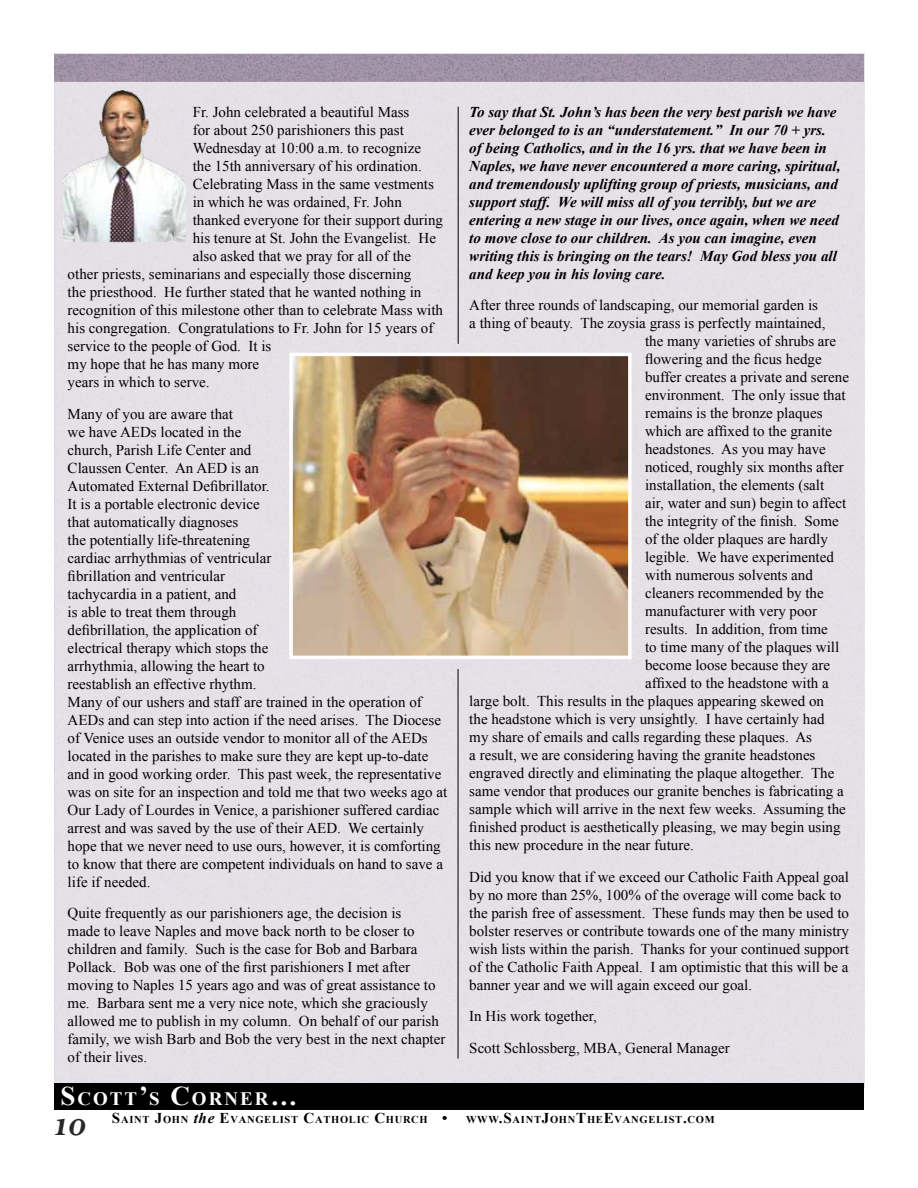
<style>
.page{position:relative;width:918px;height:1188px;background:#fff}
.page>*{position:absolute;margin:0;border:0;box-sizing:border-box;transform-origin:0 0}
.t1{font:italic 700 36px "Mrs Eaves OT";color:#292829}
.t2{font:700 18.9px "Times New Roman";letter-spacing:.105em;color:#fff}
.t3{font:15px/18px "Times New Roman";color:#000}
.t4{font:italic 700 15px/18px "Times New Roman";color:#000}
.t5{font:700 10.5px "Times New Roman";letter-spacing:.07em;color:#000}
.s1{font-size:27px}
.s2{font-size:15px}
.s3{font-style:italic;font-size:15px}
</style>
<div class="page">
<div style="left:55px;top:53px;width:810px;height:1035px;background:#e5e1e7"></div>
<div style="left:54px;top:1083px;width:810px;height:27px;background:#000"></div>
<svg style="left:54px;top:54px;width:809px;height:27px;background:#9f91a5"></svg>
<img style="left:63px;top:90px;width:123px;height:152px">
<hr style="left:458px;top:107px;width:1px;height:237px;background:#000">
<hr style="left:458px;top:669px;width:1px;height:390px;background:#000">
<img style="left:293px;top:357px;width:335px;height:298px">
<div style="left:289px;top:353px;width:343px;height:306px;border:3px solid #fff"></div>
<p class="t3" style="left:193px;top:103px;width:218px">Fr. John celebrated a beautiful Mass</p>
<p class="t3" style="left:193px;top:121px;width:213px">for about 250 parishioners this past</p>
<p class="t3" style="left:193px;top:139px;width:230px">Wednesday at 10:00 a.m. to recognize</p>
<p class="t3" style="left:193px;top:157px;width:231px">the 15th anniversary of his ordination.</p>
<p class="t3" style="left:193px;top:175px;width:243px">Celebrating Mass in the same vestments</p>
<p class="t3" style="left:193px;top:193px;width:211px">in which he was ordained, Fr. John</p>
<p class="t3" style="left:193px;top:211px;width:252px">thanked everyone for their support during</p>
<p class="t3" style="left:193px;top:229px;width:245px">his tenure at St. John the Evangelist. He</p>
<p class="t3" style="left:193px;top:247px;width:220px">also asked that we pray for all of the</p>
<p class="t3" style="left:68px;top:265px;width:345px">other priests, seminarians and especially those discerning</p>
<p class="t3" style="left:68px;top:283px;width:355px">the priesthood. He further stated that he wanted nothing in</p>
<p class="t3" style="left:68px;top:301px;width:377px">recognition of this milestone other than to celebrate Mass with</p>
<p class="t3" style="left:68px;top:319px;width:367px">his congregation. Congratulations to Fr. John for 15 years of</p>
<p class="t3" style="left:68px;top:337px;width:205px">service to the people of God. It is</p>
<p class="t3" style="left:68px;top:355px;width:193px">my hope that he has many more</p>
<p class="t3" style="left:68px;top:373px;width:144px">years in which to serve.</p>
<p class="t3" style="left:68px;top:404px;width:381px">Many of you are aware that<br>we have AEDs located in the<br>church, Parish Life Center and<br>Claussen Center. An AED is an<br>Automated External Defibrillator.<br>It is a portable electronic device<br>that automatically diagnoses<br>the potentially life-threatening<br>cardiac arrhythmias of ventricular<br>fibrillation and ventricular<br>tachycardia in a patient, and<br>is able to treat them through<br>defibrillation, the application of<br>electrical therapy which stops the<br>arrhythmia, allowing the heart to<br>reestablish an effective rhythm.<br>Many of our ushers and staff are trained in the operation of AEDs and can step into action if the need arises. The Diocese of Venice uses an outside vendor to monitor all of the AEDs located in the parishes to make sure they are kept up-to-date and in good working order. This past week, the representative was on site for an inspection and told me that two weeks ago at Our Lady of Lourdes in Venice, a parishioner suffered cardiac arrest and was saved by the use of their AED. We certainly hope that we never need to use ours, however, it is comforting to know that there are competent individuals on hand to save a life if needed.</p>
<p class="t3" style="left:68px;top:904px;width:379px">Quite frequently as our parishioners age, the decision is<br>made to leave Naples and move back north to be closer to children and family. Such is the case for Bob and Barbara Pollack. Bob was one of the first parishioners I met after moving to Naples 15 years ago and was of great assistance to me. Barbara sent me a very nice note, which she graciously allowed me to publish in my column. On behalf of our parish family, we wish Barb and Bob the very best in the next chapter of their lives.</p>
<p class="t2" style="left:60px;top:1086px;width:238px"><span class="s1">S</span>COTT<span class="s1">’</span>S <span class="s1">C</span>ORNER<span class="s1">…</span></p>
<p class="t4" style="left:469px;top:102px;width:373px">To say that St. John’s has been the very best parish we have ever belonged to is an “understatement.” In our 70 + yrs. of being Catholics, and in the 16 yrs. that we have been in Naples, we have never encountered a more caring, spiritual, and tremendously uplifting group of priests, musicians, and support staff. We will miss all of you terribly, but we are entering a new stage in our lives, once again, when we need to move close to our children. As you can imagine, even writing this is bringing on the tears! May God bless you all and keep you in his loving care.</p>
<p class="t3" style="left:469px;top:296px;width:350px">After three rounds of landscaping, our memorial garden is</p>
<p class="t3" style="left:469px;top:314px;width:358px">a thing of beauty. The zoysia grass is perfectly maintained,</p>
<p class="t3" style="left:645px;top:332px;width:193px">the many varieties of shrubs are</p>
<p class="t3" style="left:645px;top:350px;width:178px">flowering and the ficus hedge</p>
<p class="t3" style="left:645px;top:368px;width:206px">buffer creates a private and serene</p>
<p class="t3" style="left:645px;top:386px;width:202px">environment. The only issue that</p>
<p class="t3" style="left:645px;top:404px;width:179px">remains is the bronze plaques</p>
<p class="t3" style="left:645px;top:422px;width:189px">which are affixed to the granite</p>
<p class="t3" style="left:645px;top:440px;width:182px">headstones. As you may have</p>
<p class="t3" style="left:645px;top:458px;width:200px">noticed, roughly six months after</p>
<p class="t3" style="left:645px;top:476px;width:181px">installation, the elements (salt</p>
<p class="t3" style="left:645px;top:494px;width:203px">air, water and sun) begin to affect</p>
<p class="t3" style="left:645px;top:512px;width:195px">the integrity of the finish. Some</p>
<p class="t3" style="left:645px;top:530px;width:184px">of the older plaques are hardly</p>
<p class="t3" style="left:645px;top:548px;width:190px">legible. We have experimented</p>
<p class="t3" style="left:645px;top:566px;width:169px">with numerous solvents and</p>
<p class="t3" style="left:645px;top:584px;width:180px">cleaners recommended by the</p>
<p class="t3" style="left:645px;top:602px;width:174px">manufacturer with very poor</p>
<p class="t3" style="left:645px;top:620px;width:184px">results. In addition, from time</p>
<p class="t3" style="left:645px;top:638px;width:196px">to time many of the plaques will</p>
<p class="t3" style="left:645px;top:656px;width:186px">become loose because they are</p>
<p class="t3" style="left:645px;top:674px;width:185px">affixed to the headstone with a</p>
<p class="t3" style="left:469px;top:692px;width:356px">large bolt. This results in the plaques appearing skewed on</p>
<p class="t3" style="left:469px;top:710px;width:357px">the headstone which is very unsightly. I have certainly had</p>
<p class="t3" style="left:469px;top:728px;width:344px">my share of emails and calls regarding these plaques. As</p>
<p class="t3" style="left:469px;top:746px;width:348px">a result, we are considering having the granite headstones</p>
<p class="t3" style="left:469px;top:764px;width:367px">engraved directly and eliminating the plaque altogether. The</p>
<p class="t3" style="left:469px;top:782px;width:376px">same vendor that produces our granite benches is fabricating a</p>
<p class="t3" style="left:469px;top:800px;width:378px">sample which will arrive in the next few weeks. Assuming the</p>
<p class="t3" style="left:469px;top:818px;width:373px">finished product is aesthetically pleasing, we may begin using</p>
<p class="t3" style="left:469px;top:836px;width:226px">this new procedure in the near future.</p>
<p class="t3" style="left:469px;top:868px;width:381px">Did you know that if we exceed our Catholic Faith Appeal goal by no more than 25%, 100% of the overage will come back to the parish free of assessment. These funds may then be used to bolster reserves or contribute towards one of the many ministry wish lists within the parish. Thanks for your continued support of the Catholic Faith Appeal. I am optimistic that this will be a banner year and we will again exceed our goal.</p>
<p class="t3" style="left:469px;top:1000px;width:262px;line-height:31.5px">In His work together,<br>Scott Schlossberg, MBA, General Manager</p>
<h1 class="t1" style="left:54px;top:1105px;width:34px">10</h1>
<p class="t5" style="left:112px;top:1112px;width:337px"><span class="s2">S</span>AINT <span class="s2">J</span>OHN <span class="s3">the</span> <span class="s2">E</span>VANGELIST <span class="s2">C</span>ATHOLIC <span class="s2">C</span>HURCH <span class="s2">•</span></p>
<p class="t5" style="left:466px;top:1112px;width:250px">WWW<span class="s2">.S</span>AINT<span class="s2">J</span>OHN<span class="s2">T</span>HE<span class="s2">E</span>VANGELIST<span class="s2">.</span>COM</p>
</div>
